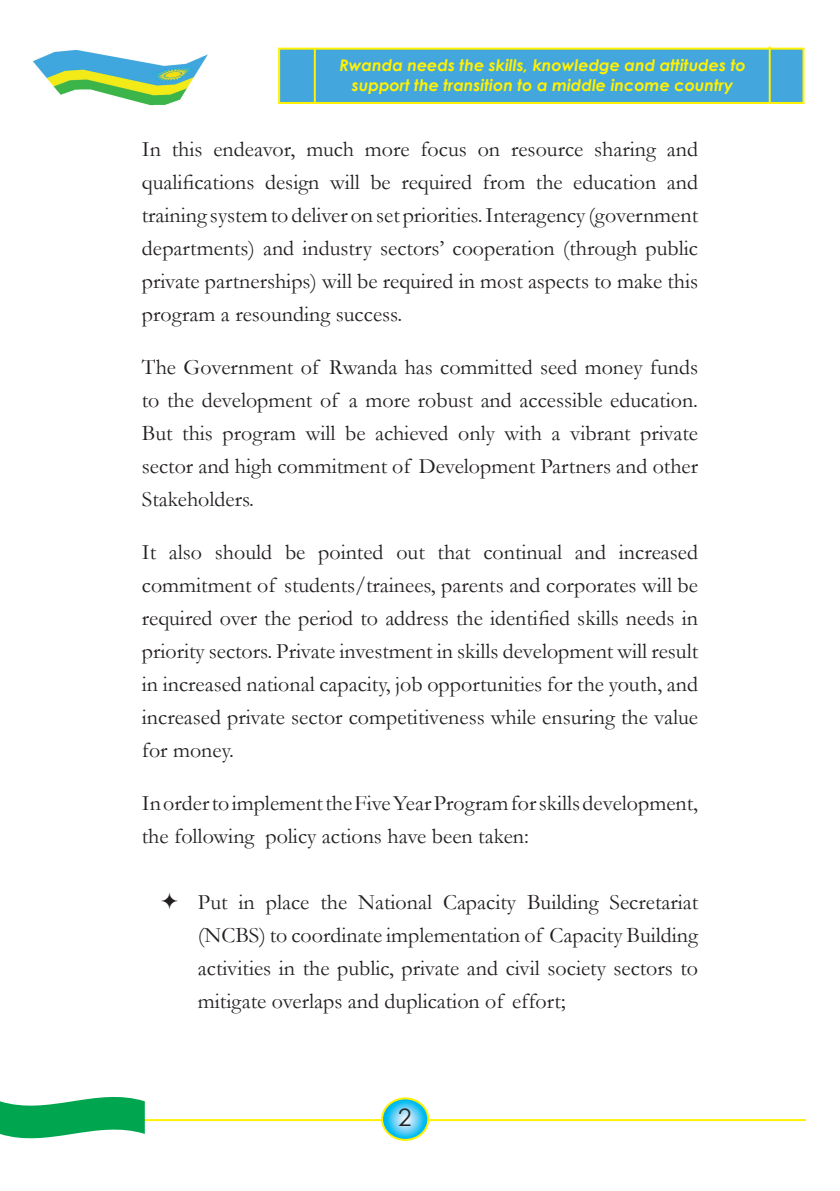
<style>
.page{position:relative;width:840px;height:1191px;background:#fff}
.page>*{position:absolute;margin:0;border:0;box-sizing:border-box;transform-origin:0 0}
.t1{font:24px "Century Gothic";color:#231f20}
.t2{font:22px/33px "Garamond";color:#231f20;text-align:justify}
.t3{font:italic 700 16px/19.2px "Century Gothic";color:#fff101;text-align:center}
</style>
<div class="page">
<div style="left:278px;top:48px;width:526px;height:56px;background:#43a7dd;border:2px solid #fff101"></div>
<hr style="left:142px;top:1119px;width:663px;height:2px;background:#fff101">
<svg style="left:382px;top:1099px;width:46px;height:40px;background:#76d5e3"></svg>
<div style="left:381px;top:1097px;width:48px;height:43px;border:2px solid #fff101;border-radius:50%"></div>
<img style="left:33px;top:49px;width:175px;height:57px">
<svg style="left:0;top:1097px;width:145px;height:42px"></svg>
<hr style="left:313px;top:49px;width:2px;height:55px;background:#fff101">
<hr style="left:768px;top:46px;width:2px;height:57px;background:#fff101">
<p class="t3" style="left:339px;top:55px;width:407px">Rwanda needs the skills, knowledge and attitudes to support the transition to a middle income country</p>
<p class="t2" style="left:142px;top:132px;width:557px">In this endeavor, much more focus on resource sharing and qualifications design will be required from the education and training system to deliver on set priorities. Interagency (government departments) and industry sectors’ cooperation (through public private partnerships) will be required in most aspects to make this program a resounding success.</p>
<p class="t2" style="left:142px;top:350px;width:557px">The Government of Rwanda has committed seed money funds to the development of a more robust and accessible education.<br>But this program will be achieved only with a vibrant private sector and high commitment of Development Partners and other Stakeholders.</p>
<p class="t2" style="left:142px;top:535px;width:557px">It also should be pointed out that continual and increased commitment of students/trainees, parents and corporates will be required over the period to address the identified skills needs in priority sectors. Private investment in skills development will result in increased national capacity, job opportunities for the youth, and increased private sector competitiveness while ensuring the value for money.</p>
<p class="t2" style="left:142px;top:786px;width:557px">In order to implement the Five Year Program for skills development, the following policy actions have been taken:</p>
<p class="t2" style="left:198px;top:885px;width:501px;text-indent:-38px">➢ Put in place the National Capacity Building Secretariat (NCBS) to coordinate implementation of Capacity Building activities in the public, private and civil society sectors to mitigate overlaps and duplication of effort;</p>
<p class="t1" style="left:398px;top:1100px;width:15px">2</p>
</div>
